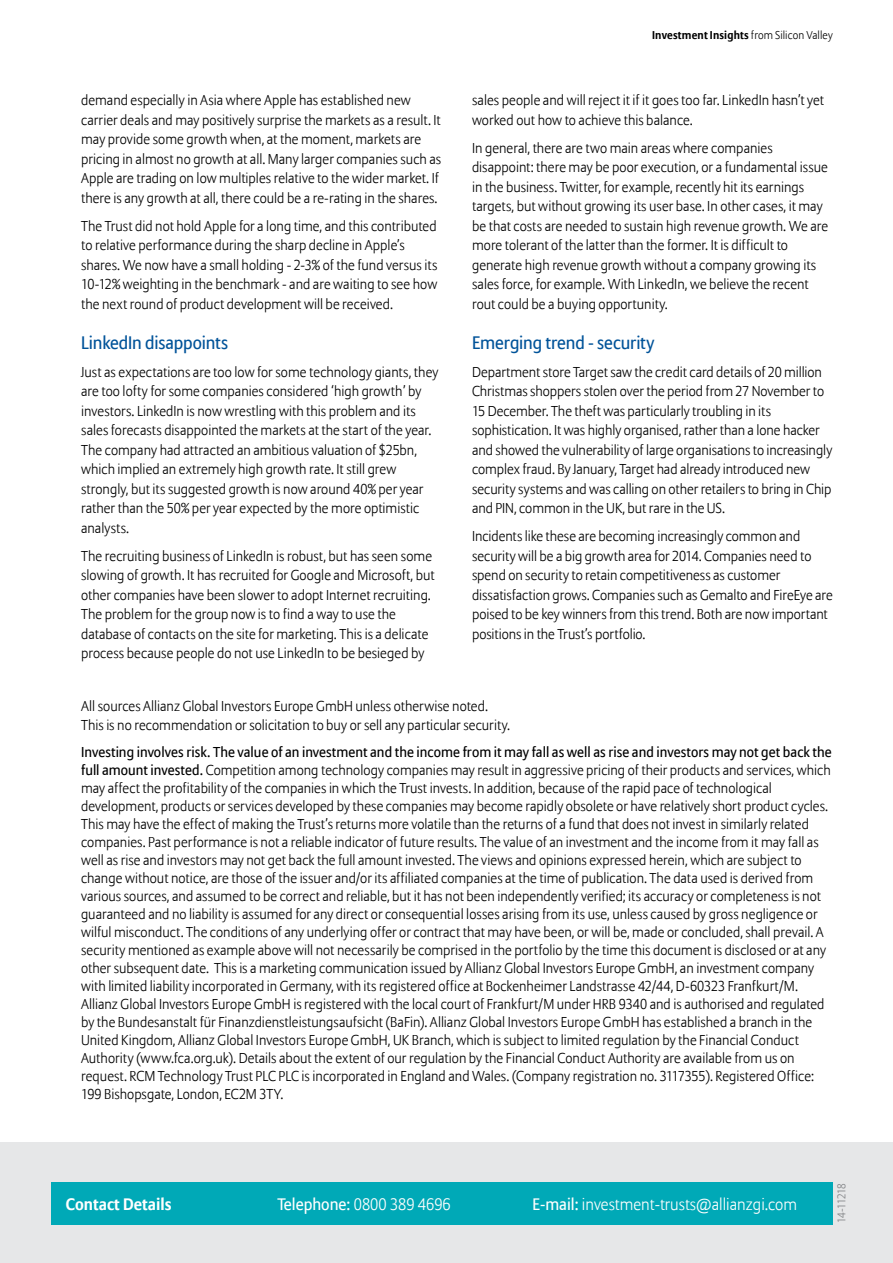
<style>
.page{position:relative;width:893px;height:1263px;background:#fff}
.page>*{position:absolute;margin:0;border:0;box-sizing:border-box;transform-origin:0 0}
.t1{font:18px "Allianz Sans";letter-spacing:-.005em;color:#005399}
.t2{font:300 16.5px "Allianz Sans";color:#fff}
.t3{font:700 16.5px "Allianz Sans";color:#fff}
.t4{font:300 14.25px/19.5px "Allianz Sans";color:#000}
.t5{font:700 11.25px "Allianz Sans";letter-spacing:.015em;color:#000}
.t6{font:300 11.25px "Allianz Sans";letter-spacing:-.045em;color:#808285}
.s1{font-weight:300}
.s2{font-weight:400}
</style>
<div class="page">
<div style="left:0;top:1143px;width:893px;height:120px;background:#e6e7e8"></div>
<div style="left:51px;top:1182px;width:782px;height:42px;background:#00a9b7"></div>
<p class="t4" style="left:81px;top:91px;width:361px">demand especially in Asia where Apple has established new carrier deals and may positively surprise the markets as a result. It may provide some growth when, at the moment, markets are pricing in almost no growth at all. Many larger companies such as Apple are trading on low multiples relative to the wider market. If there is any growth at all, there could be a re-rating in the shares.</p>
<p class="t4" style="left:81px;top:217px;width:358px">The Trust did not hold Apple for a long time, and this contributed to relative performance during the sharp decline in Apple’s shares. We now have a small holding - 2-3% of the fund versus its 10-12% weighting in the benchmark - and are waiting to see how the next round of product development will be received.</p>
<p class="t1" style="left:81px;top:332px;width:149px">LinkedIn disappoints</p>
<p class="t4" style="left:81px;top:363px;width:359px">Just as expectations are too low for some technology giants, they are too lofty for some companies considered ‘high growth’ by investors. LinkedIn is now wrestling with this problem and its sales forecasts disappointed the markets at the start of the year.<br>The company had attracted an ambitious valuation of $25bn, which implied an extremely high growth rate. It still grew strongly, but its suggested growth is now around 40% per year rather than the 50% per year expected by the more optimistic analysts.</p>
<p class="t4" style="left:81px;top:547px;width:355px">The recruiting business of LinkedIn is robust, but has seen some slowing of growth. It has recruited for Google and Microsoft, but other companies have been slower to adopt Internet recruiting.<br>The problem for the group now is to find a way to use the database of contacts on the site for marketing. This is a delicate process because people do not use LinkedIn to be besieged by</p>
<p class="t5" style="left:652px;top:28px;width:182px">Investment Insights <span class="s1">from Silicon Valley</span></p>
<p class="t4" style="left:472px;top:91px;width:353px">sales people and will reject it if it goes too far. LinkedIn hasn’t yet worked out how to achieve this balance.</p>
<p class="t4" style="left:472px;top:139px;width:358px">In general, there are two main areas where companies disappoint: there may be poor execution, or a fundamental issue in the business. Twitter, for example, recently hit its earnings targets, but without growing its user base. In other cases, it may be that costs are needed to sustain high revenue growth. We are more tolerant of the latter than the former. It is difficult to generate high revenue growth without a company growing its sales force, for example. With LinkedIn, we believe the recent rout could be a buying opportunity.</p>
<p class="t1" style="left:472px;top:332px;width:184px">Emerging trend - security</p>
<p class="t4" style="left:472px;top:363px;width:362px">Department store Target saw the credit card details of 20 million Christmas shoppers stolen over the period from 27 November to 15 December. The theft was particularly troubling in its sophistication. It was highly organised, rather than a lone hacker and showed the vulnerability of large organisations to increasingly complex fraud. By January, Target had already introduced new security systems and was calling on other retailers to bring in Chip and PIN, common in the UK, but rare in the US.</p>
<p class="t4" style="left:472px;top:527px;width:362px">Incidents like these are becoming increasingly common and security will be a big growth area for 2014. Companies need to spend on security to retain competitiveness as customer dissatisfaction grows. Companies such as Gemalto and FireEye are poised to be key winners from this trend. Both are now important positions in the Trust’s portfolio.</p>
<p class="t4" style="left:81px;top:697px;width:431px">All sources Allianz Global Investors Europe GmbH unless otherwise noted.<br>This is no recommendation or solicitation to buy or sell any particular security.</p>
<p class="t4" style="left:81px;top:743px;width:752px;line-height:18px"><span class="s2">Investing involves risk. The value of an investment and the income from it may fall as well as rise and investors may not get back the full amount invested.</span> Competition among technology companies may result in aggressive pricing of their products and services, which may affect the profitability of the companies in which the Trust invests. In addition, because of the rapid pace of technological development, products or services developed by these companies may become rapidly obsolete or have relatively short product cycles.<br>This may have the effect of making the Trust’s returns more volatile than the returns of a fund that does not invest in similarly related companies. Past performance is not a reliable indicator of future results. The value of an investment and the income from it may fall as well as rise and investors may not get back the full amount invested. The views and opinions expressed herein, which are subject to change without notice, are those of the issuer and/or its affiliated companies at the time of publication. The data used is derived from various sources, and assumed to be correct and reliable, but it has not been independently verified; its accuracy or completeness is not guaranteed and no liability is assumed for any direct or consequential losses arising from its use, unless caused by gross negligence or wilful misconduct. The conditions of any underlying offer or contract that may have been, or will be, made or concluded, shall prevail. A security mentioned as example above will not necessarily be comprised in the portfolio by the time this document is disclosed or at any other subsequent date. This is a marketing communication issued by Allianz Global Investors Europe GmbH, an investment company with limited liability incorporated in Germany, with its registered office at Bockenheimer Landstrasse 42/44, D-60323 Franfkurt/M.<br>Allianz Global Investors Europe GmbH is registered with the local court of Frankfurt/M under HRB 9340 and is authorised and regulated by the Bundesanstalt für Finanzdienstleistungsaufsicht (BaFin). Allianz Global Investors Europe GmbH has established a branch in the United Kingdom, Allianz Global Investors Europe GmbH, UK Branch, which is subject to limited regulation by the Financial Conduct Authority (www.fca.org.uk). Details about the extent of our regulation by the Financial Conduct Authority are available from us on request. RCM Technology Trust PLC PLC is incorporated in England and Wales. (Company registration no. 3117355). Registered Office:<br>199 Bishopsgate, London, EC2M 3TY.</p>
<p class="t3" style="left:66px;top:1193px;width:107px">Contact Details</p>
<p class="t2" style="left:277px;top:1194px;width:175px"><span class="s2">Telephone:</span> 0800 389 4696</p>
<p class="t2" style="left:532px;top:1194px;width:266px"><span class="s2">E-mail:</span> investment-trusts@allianzgi.com</p>
<p class="t6" style="left:835px;top:1223px;width:41px;rotate:-90deg">14-11218</p>
</div>
